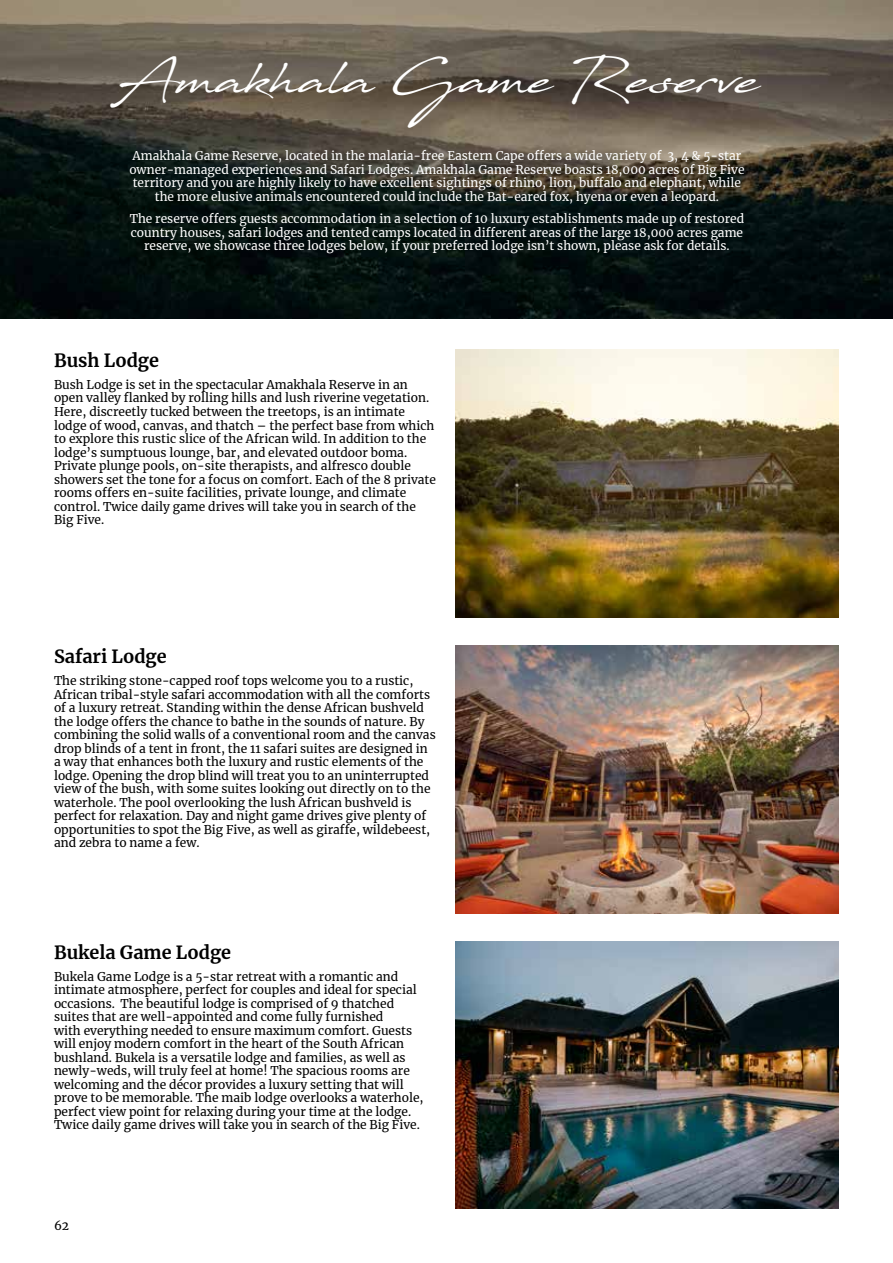
<style>
.page{position:relative;width:893px;height:1263px;background:#fff}
.page>*{position:absolute;margin:0;border:0;box-sizing:border-box;transform-origin:0 0}
.t1{font:45px "Javacom";color:#fff}
.t2{font:700 18px "Merriweather";color:#000}
.t3{font:12px/13.5px "Merriweather";color:#000}
.t4{font:12px/13.5px "Merriweather";color:#fff;text-align:center}
</style>
<div class="page">
<img style="left:0;top:0;width:893px;height:319px">
<img style="left:455px;top:349px;width:384px;height:268px">
<img style="left:455px;top:645px;width:384px;height:268px">
<img style="left:455px;top:942px;width:384px;height:266px">
<h1 class="t1" style="left:114px;top:49px;width:647px">Amakhala Game Reserve</h1>
<p class="t4" style="left:129px;top:149px;width:617px">Amakhala Game Reserve, located in the malaria-free Eastern Cape offers a wide variety of 3, 4 &amp; 5-star owner-managed experiences and Safari Lodges. Amakhala Game Reserve boasts 18,000 acres of Big Five territory and you are highly likely to have excellent sightings of rhino, lion, buffalo and elephant, while the more elusive animals encountered could include the Bat-eared fox, hyena or even a leopard.</p>
<p class="t4" style="left:130px;top:212px;width:616px">The reserve offers guests accommodation in a selection of 10 luxury establishments made up of restored country houses, safari lodges and tented camps located in different areas of the large 18,000 acres game reserve, we showcase three lodges below, if your preferred lodge isn’t shown, please ask for details.</p>
<h2 class="t2" style="left:54px;top:348px;width:107px">Bush Lodge</h2>
<p class="t3" style="left:54px;top:377px;width:383px">Bush Lodge is set in the spectacular Amakhala Reserve in an open valley flanked by rolling hills and lush riverine vegetation.<br>Here, discreetly tucked between the treetops, is an intimate lodge of wood, canvas, and thatch – the perfect base from which to explore this rustic slice of the African wild. In addition to the lodge’s sumptuous lounge, bar, and elevated outdoor boma.<br>Private plunge pools, on-site therapists, and alfresco double showers set the tone for a focus on comfort. Each of the 8 private rooms offers en-suite facilities, private lounge, and climate control. Twice daily game drives will take you in search of the Big Five.</p>
<h2 class="t2" style="left:54px;top:644px;width:114px">Safari Lodge</h2>
<p class="t3" style="left:54px;top:674px;width:383px">The striking stone-capped roof tops welcome you to a rustic, African tribal-style safari accommodation with all the comforts of a luxury retreat. Standing within the dense African bushveld the lodge offers the chance to bathe in the sounds of nature. By combining the solid walls of a conventional room and the canvas drop blinds of a tent in front, the 11 safari suites are designed in a way that enhances both the luxury and rustic elements of the lodge. Opening the drop blind will treat you to an uninterrupted view of the bush, with some suites looking out directly on to the waterhole. The pool overlooking the lush African bushveld is perfect for relaxation. Day and night game drives give plenty of opportunities to spot the Big Five, as well as giraffe, wildebeest, and zebra to name a few.</p>
<h2 class="t2" style="left:54px;top:939px;width:179px">Bukela Game Lodge</h2>
<p class="t3" style="left:54px;top:969px;width:371px">Bukela Game Lodge is a 5-star retreat with a romantic and intimate atmosphere, perfect for couples and ideal for special occasions. The beautiful lodge is comprised of 9 thatched suites that are well-appointed and come fully furnished<br>with everything needed to ensure maximum comfort. Guests will enjoy modern comfort in the heart of the South African bushland. Bukela is a versatile lodge and families, as well as newly-weds, will truly feel at home! The spacious rooms are welcoming and the décor provides a luxury setting that will prove to be memorable. The maib lodge overlooks a waterhole, perfect view point for relaxing during your time at the lodge.<br>Twice daily game drives will take you in search of the Big Five.</p>
<p class="t3" style="left:54px;top:1219px;width:17px">62</p>
</div>
